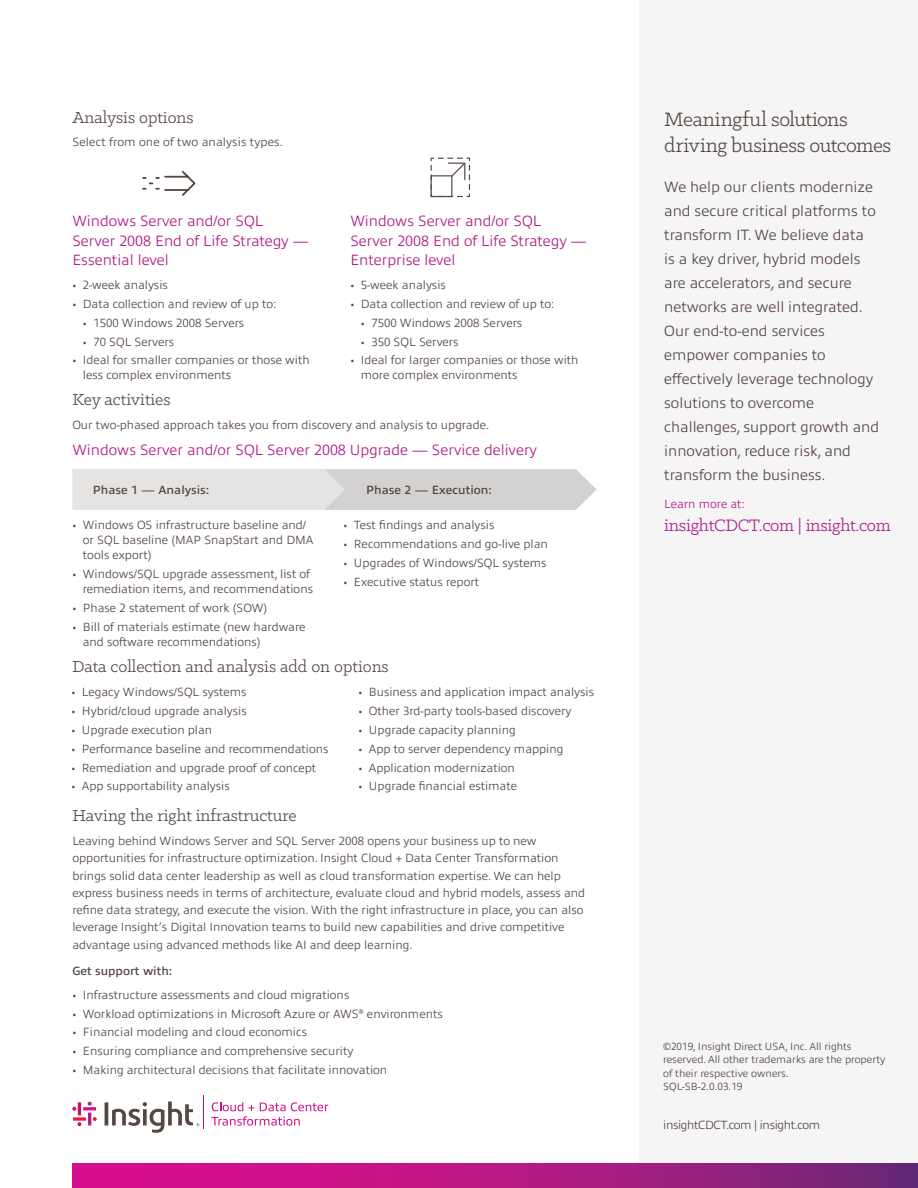
<style>
.page{position:relative;width:918px;height:1188px;background:#fff}
.page>*{position:absolute;margin:0;border:0;box-sizing:border-box;transform-origin:0 0}
.t1{font:21.9px/26.2px "Klinic Slab";letter-spacing:-.02em;color:#554742}
.t2{font:18.75px "Klinic Slab";letter-spacing:-.015em;color:#b01c87}
.t3{font:18px "Klinic Slab";color:#554742}
.t4{font:300 15px/24px "Allumi Pro";color:#554742}
.t5{font:300 15px/19.5px "Allumi Pro";color:#b01c87}
.t6{font:300 12px/15px "Allumi Pro";color:#554742}
.t7{font:600 12px "Allumi Pro";color:#554742}
.t8{font:300 12px "Allumi Pro";letter-spacing:-.03em;color:#554742}
.t9{font:300 12px "Allumi Pro";color:#b01c87}
.t10{font:300 10.5px/13.5px "Allumi Pro";color:#554742}
</style>
<div class="page">
<div style="left:639px;top:0;width:279px;height:1188px;background:#f6f5f5"></div>
<svg style="left:72px;top:1163px;width:846px;height:25px"></svg>
<hr style="left:203px;top:1095px;width:1px;height:34px;background:#d40e8c">
<svg style="left:211px;top:1102px;width:117px;height:24px"></svg>
<svg style="left:72px;top:1102px;width:25px;height:24px"></svg>
<svg style="left:105px;top:1102px;width:94px;height:31px"></svg>
<svg style="left:431px;top:158px;width:39px;height:39px"></svg>
<svg style="left:142px;top:170px;width:54px;height:26px"></svg>
<svg style="left:72px;top:469px;width:525px;height:41px"></svg>
<h3 class="t3" style="left:72px;top:106px;width:123px">Analysis options</h3>
<p class="t6" style="left:72px;top:133px;width:212px">Select from one of two analysis types.</p>
<p class="t5" style="left:72px;top:210px;width:238px">Windows Server and/or SQL<br>Server 2008 End of Life Strategy —<br>Essential level</p>
<p class="t6" style="left:72px;top:277px;width:97px">• 2-week analysis</p>
<p class="t6" style="left:72px;top:296px;width:205px">• Data collection and review of up to:</p>
<p class="t6" style="left:83px;top:314px;width:163px">• 1500 Windows 2008 Servers</p>
<p class="t6" style="left:83px;top:333px;width:93px">• 70 SQL Servers</p>
<p class="t6" style="left:83px;top:352px;width:228px;text-indent:-10px">• Ideal for smaller companies or those with less complex environments</p>
<p class="t5" style="left:350px;top:210px;width:238px">Windows Server and/or SQL<br>Server 2008 End of Life Strategy —<br>Enterprise level</p>
<p class="t6" style="left:350px;top:277px;width:97px">• 5-week analysis</p>
<p class="t6" style="left:350px;top:296px;width:205px">• Data collection and review of up to:</p>
<p class="t6" style="left:361px;top:314px;width:163px">• 7500 Windows 2008 Servers</p>
<p class="t6" style="left:361px;top:333px;width:99px">• 350 SQL Servers</p>
<p class="t6" style="left:361px;top:352px;width:219px;text-indent:-10px">• Ideal for larger companies or those with more complex environments</p>
<h3 class="t3" style="left:72px;top:388px;width:100px">Key activities</h3>
<p class="t6" style="left:72px;top:416px;width:418px">Our two-phased approach takes you from discovery and analysis to upgrade.</p>
<p class="t5" style="left:72px;top:439px;width:466px">Windows Server and/or SQL Server 2008 Upgrade — Service delivery</p>
<p class="t7" style="left:93px;top:481px;width:118px">Phase 1 — Analysis:</p>
<p class="t7" style="left:366px;top:481px;width:127px">Phase 2 — Execution:</p>
<p class="t6" style="left:83px;top:517px;width:232px;text-indent:-10px">• Windows OS infrastructure baseline and/ or SQL baseline (MAP SnapStart and DMA tools export)</p>
<p class="t6" style="left:72px;top:566px;width:242px;text-align:right">• Windows/SQL upgrade assessment, list of remediation items, and recommendations</p>
<p class="t6" style="left:72px;top:599px;width:196px">• Phase 2 statement of work (SOW)</p>
<p class="t6" style="left:83px;top:618px;width:224px;text-indent:-10px">• Bill of materials estimate (new hardware and software recommendations)</p>
<p class="t6" style="left:343px;top:517px;width:152px">• Test findings and analysis</p>
<p class="t6" style="left:343px;top:536px;width:206px">• Recommendations and go-live plan</p>
<p class="t6" style="left:343px;top:554px;width:205px">• Upgrades of Windows/SQL systems</p>
<p class="t6" style="left:343px;top:573px;width:137px">• Executive status report</p>
<h3 class="t3" style="left:72px;top:655px;width:318px">Data collection and analysis add on options</h3>
<p class="t6" style="left:71px;top:684px;width:177px">• Legacy Windows/SQL systems</p>
<p class="t6" style="left:71px;top:703px;width:177px">• Hybrid/cloud upgrade analysis</p>
<p class="t6" style="left:71px;top:721px;width:142px">• Upgrade execution plan</p>
<p class="t6" style="left:71px;top:740px;width:259px">• Performance baseline and recommendations</p>
<p class="t6" style="left:71px;top:759px;width:246px">• Remediation and upgrade proof of concept</p>
<p class="t6" style="left:71px;top:778px;width:160px">• App supportability analysis</p>
<p class="t6" style="left:358px;top:684px;width:237px">• Business and application impact analysis</p>
<p class="t6" style="left:358px;top:703px;width:214px">• Other 3rd-party tools-based discovery</p>
<p class="t6" style="left:358px;top:721px;width:159px">• Upgrade capacity planning</p>
<p class="t6" style="left:358px;top:740px;width:206px">• App to server dependency mapping</p>
<p class="t6" style="left:358px;top:759px;width:158px">• Application modernization</p>
<p class="t6" style="left:358px;top:778px;width:160px">• Upgrade financial estimate</p>
<h3 class="t3" style="left:72px;top:804px;width:226px">Having the right infrastructure</h3>
<p class="t6" style="left:72px;top:832px;width:514px;line-height:17.2px">Leaving behind Windows Server and SQL Server 2008 opens your business up to new opportunities for infrastructure optimization. Insight Cloud + Data Center Transformation brings solid data center leadership as well as cloud transformation expertise. We can help express business needs in terms of architecture, evaluate cloud and hybrid models, assess and refine data strategy, and execute the vision. With the right infrastructure in place, you can also leverage Insight’s Digital Innovation teams to build new capabilities and drive competitive advantage using advanced methods like AI and deep learning.</p>
<p class="t7" style="left:72px;top:962px;width:101px">Get support with:</p>
<p class="t6" style="left:72px;top:986px;width:279px">• Infrastructure assessments and cloud migrations</p>
<p class="t6" style="left:72px;top:1005px;width:372px">• Workload optimizations in Microsoft Azure or AWS<sup>®</sup> environments</p>
<p class="t6" style="left:72px;top:1024px;width:236px">• Financial modeling and cloud economics</p>
<p class="t6" style="left:72px;top:1043px;width:283px">• Ensuring compliance and comprehensive security</p>
<p class="t6" style="left:72px;top:1061px;width:316px">• Making architectural decisions that facilitate innovation</p>
<h1 class="t1" style="left:664px;top:105px;width:229px">Meaningful solutions driving business outcomes</h1>
<p class="t4" style="left:664px;top:174px;width:216px">We help our clients modernize and secure critical platforms to transform IT. We believe data<br>is a key driver, hybrid models are accelerators, and secure networks are well integrated.<br>Our end-to-end services empower companies to effectively leverage technology solutions to overcome challenges, support growth and innovation, reduce risk, and transform the business.</p>
<p class="t9" style="left:664px;top:495px;width:82px">Learn more at:</p>
<h2 class="t2" style="left:664px;top:513px;width:228px">insightCDCT.com | insight.com</h2>
<p class="t10" style="left:663px;top:1038px;width:224px">©2019, Insight Direct USA, Inc. All rights reserved. All other trademarks are the property of their respective owners.<br>SQL-SB-2.0.03.19</p>
<p class="t8" style="left:663px;top:1117px;width:159px">insightCDCT.com | insight.com</p>
</div>
